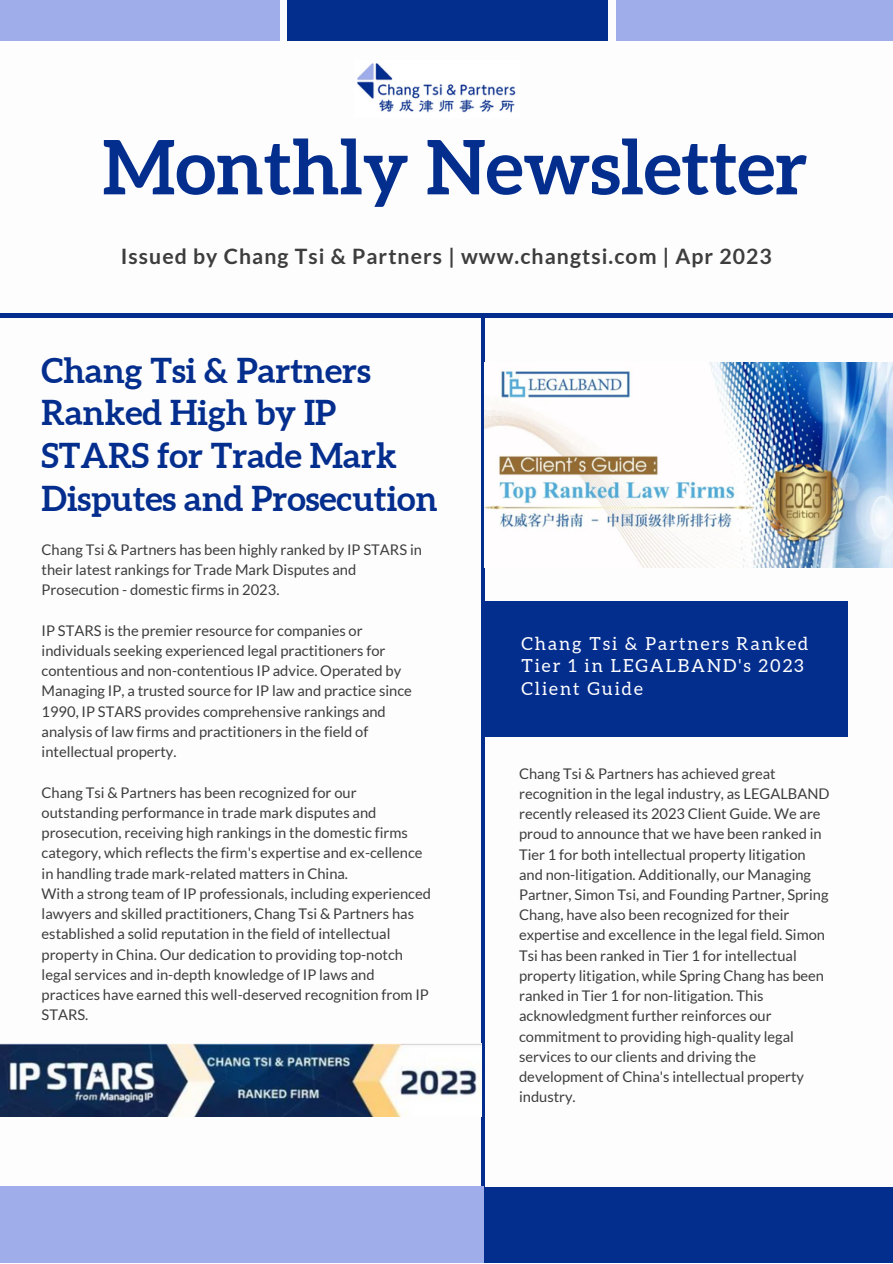
<style>
.page{position:relative;width:893px;height:1264px;background:#fff}
.page>*{position:absolute;margin:0;border:0;box-sizing:border-box;transform-origin:0 0}
.t1{font:700 75.15px "Aleo";color:#042e8e}
.t2{font:700 34.35px/42.8px "Aleo";color:#042e8e}
.t3{font:700 21.15px "Lato";letter-spacing:.05em;color:#3d3d3d}
.t4{font:18px/22.5px "Aleo";letter-spacing:.11em;color:#fff}
.t5{font:14.7px/20.2px "Lato";color:#3d3d3d}
</style>
<div class="page">
<hr style="left:481px;top:315px;width:3px;height:900px;background:#042e8e">
<div style="left:481px;top:1187px;width:411px;height:75px;background:#042e8e"></div>
<div style="left:0;top:1186px;width:484px;height:76px;background:#9fadea"></div>
<div style="left:0;top:0;width:279px;height:40px;background:#9fadea"></div>
<div style="left:287px;top:0;width:321px;height:40px;background:#042e8e"></div>
<div style="left:616px;top:0;width:276px;height:40px;background:#9fadea"></div>
<hr style="left:0;top:314px;width:892px;height:3px;background:#042e8e">
<div style="left:484px;top:601px;width:363px;height:135px;background:#042e8e"></div>
<img style="left:357px;top:63px;width:159px;height:50px">
<img style="left:1px;top:1043px;width:480px;height:73px">
<img style="left:484px;top:362px;width:408px;height:206px">
<h1 class="t1" style="left:102px;top:124px;width:706px">Monthly Newsletter</h1>
<h3 class="t3" style="left:121px;top:243px;width:652px">Issued by Chang Tsi &amp; Partners | www.changtsi.com | Apr 2023</h3>
<h2 class="t2" style="left:42px;top:348px;width:397px">Chang Tsi &amp; Partners<br>Ranked High by IP<br>STARS for Trade Mark<br>Disputes and Prosecution</h2>
<p class="t5" style="left:42px;top:539px;width:382px">Chang Tsi &amp; Partners has been highly ranked by IP STARS in their latest rankings for Trade Mark Disputes and<br>Prosecution - domestic firms in 2023.</p>
<p class="t5" style="left:42px;top:620px;width:372px">IP STARS is the premier resource for companies or individuals seeking experienced legal practitioners for contentious and non-contentious IP advice. Operated by Managing IP, a trusted source for IP law and practice since 1990, IP STARS provides comprehensive rankings and analysis of law firms and practitioners in the field of intellectual property.</p>
<p class="t5" style="left:42px;top:781px;width:391px">Chang Tsi &amp; Partners has been recognized for our outstanding performance in trade mark disputes and prosecution, receiving high rankings in the domestic firms category, which reflects the firm's expertise and ex-cellence in handling trade mark-related matters in China.<br>With a strong team of IP professionals, including experienced lawyers and skilled practitioners, Chang Tsi &amp; Partners has established a solid reputation in the field of intellectual property in China. Our dedication to providing top-notch legal services and in-depth knowledge of IP laws and practices have earned this well-deserved recognition from IP STARS.</p>
<p class="t4" style="left:521px;top:632px;width:288px">Chang Tsi &amp; Partners Ranked<br>Tier 1 in LEGALBAND's 2023<br>Client Guide</p>
<p class="t5" style="left:519px;top:762px;width:312px">Chang Tsi &amp; Partners has achieved great recognition in the legal industry, as LEGALBAND recently released its 2023 Client Guide. We are proud to announce that we have been ranked in Tier 1 for both intellectual property litigation and non-litigation. Additionally, our Managing Partner, Simon Tsi, and Founding Partner, Spring Chang, have also been recognized for their expertise and excellence in the legal field. Simon Tsi has been ranked in Tier 1 for intellectual property litigation, while Spring Chang has been ranked in Tier 1 for non-litigation. This acknowledgment further reinforces our commitment to providing high-quality legal services to our clients and driving the development of China's intellectual property industry.</p>
</div>
